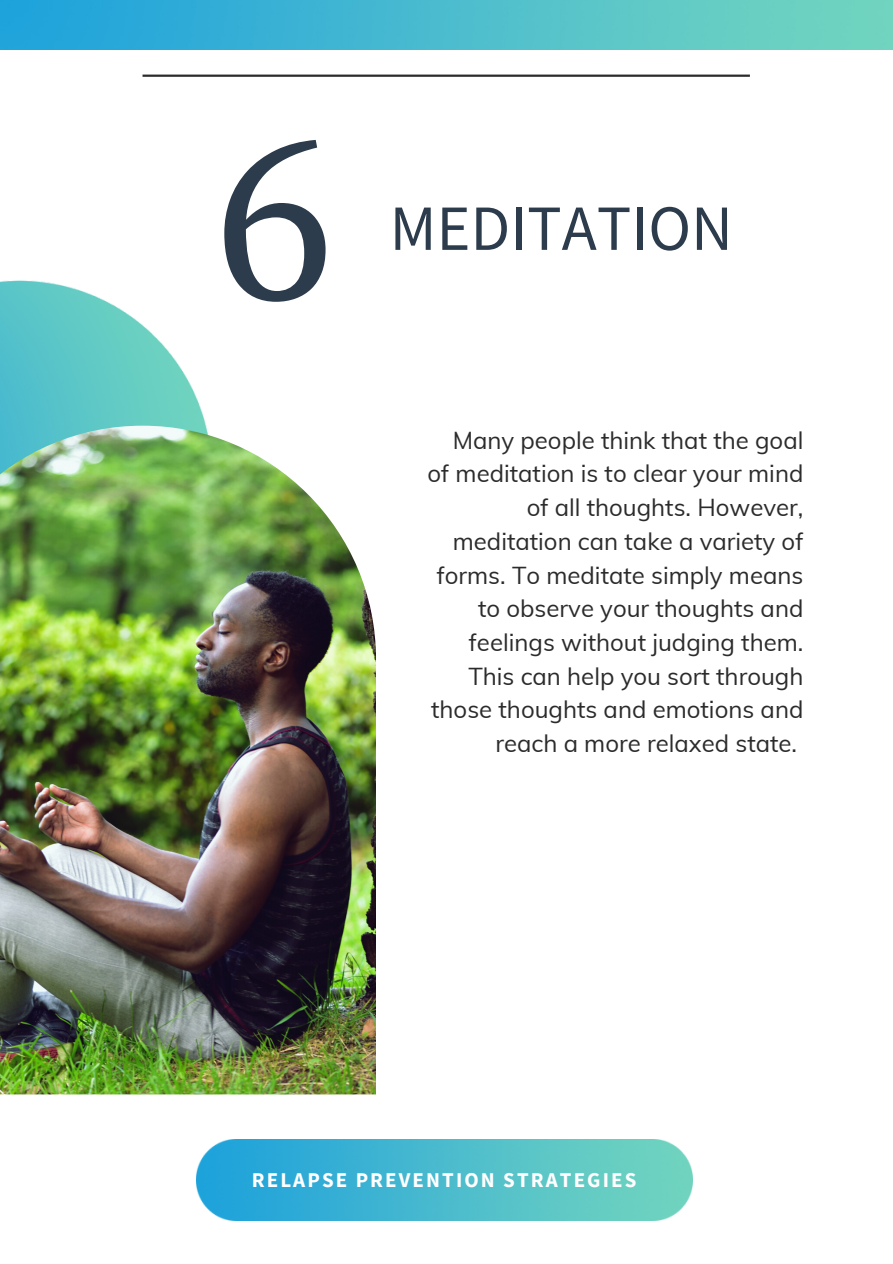
<style>
.page{position:relative;width:893px;height:1264px;background:#fff}
.page>*{position:absolute;margin:0;border:0;box-sizing:border-box;transform-origin:0 0}
.t1{font:239.85px "Source Serif Pro";color:#2c3c4d}
.t2{font:64.5px "Source Sans Pro";color:#2c3c4d}
.t3{font:24px/33.8px "Muli";color:#2b2b2b;text-align:right}
.t4{font:700 21px "Source Sans Pro";letter-spacing:.1em;color:#fff}
</style>
<div class="page">
<hr style="left:142px;top:75px;width:607px;height:2px;background:#2b2b2b">
<img style="left:0;top:280px;width:206px;height:145px">
<img style="left:0;top:425px;width:376px;height:669px">
<img style="left:196px;top:1139px;width:496px;height:81px">
<img style="left:0;top:0;width:892px;height:50px">
<h1 class="t1" style="left:215px;top:78px;width:121px">6</h1>
<h2 class="t2" style="left:389px;top:186px;width:344px">MEDITATION</h2>
<p class="t3" style="left:427px;top:422px;width:377px">Many people think that the goal of meditation is to clear your mind of all thoughts. However, meditation can take a variety of forms. To meditate simply means to observe your thoughts and feelings without judging them.<br>This can help you sort through those thoughts and emotions and reach a more relaxed state.</p>
<p class="t4" style="left:252px;top:1165px;width:386px">RELAPSE PREVENTION STRATEGIES</p>
</div>
